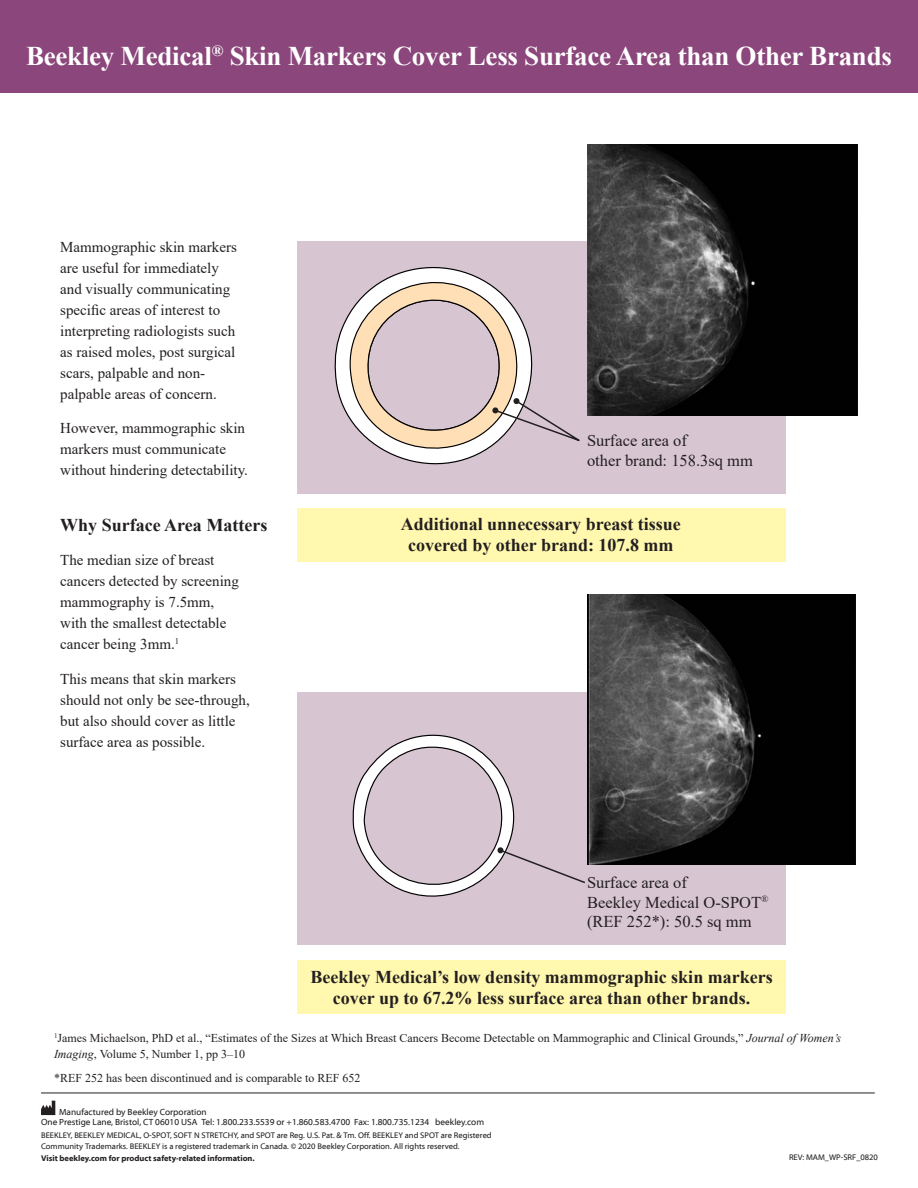
<style>
.page{position:relative;width:918px;height:1188px;background:#fff}
.page>*{position:absolute;margin:0;border:0;box-sizing:border-box;transform-origin:0 0}
.t1{font:700 27px "Times New Roman";letter-spacing:-.01em;color:#fff}
.t2{font:700 18px/21px "Times New Roman";color:#231f20;text-align:center}
.t3{font:16.5px "Times New Roman";color:#231f20}
.t4{font:15px/21px "Times New Roman";color:#231f20}
.t5{font:12px/16.5px "Times New Roman";color:#231f20}
.t6{font:9px "Myriad Web Pro";color:#231f20}
.t7{font:8.25px/10.5px "Myriad Web Pro";color:#231f20}
.t8{font:700 8.25px "Myriad Web Pro";color:#231f20}
.s1{font-style:italic}
</style>
<div class="page">
<div style="left:0;top:0;width:918px;height:93px;background:#8b467b"></div>
<hr style="left:41px;top:1093px;width:834px;height:1px;background:#231f20">
<div style="left:298px;top:508px;width:488px;height:54px;background:#fff8ae"></div>
<div style="left:298px;top:242px;width:488px;height:252px;background:#d8c5d2"></div>
<div style="left:298px;top:692px;width:488px;height:252px;background:#d8c5d2"></div>
<img style="left:587px;top:145px;width:271px;height:270px">
<svg style="left:334px;top:319px;width:12px;height:94px"></svg>
<svg style="left:346px;top:265px;width:245px;height:200px"></svg>
<div style="left:298px;top:960px;width:488px;height:54px;background:#fff8ae"></div>
<svg style="left:352px;top:734px;width:233px;height:163px"></svg>
<img style="left:587px;top:594px;width:269px;height:271px">
<svg style="left:41px;top:1101px;width:14px;height:14px"></svg>
<p class="t1" style="left:26px;top:36px;width:867px">Beekley Medical<sup>®</sup> Skin Markers Cover Less Surface Area than Other Brands</p>
<p class="t4" style="left:60px;top:236px;width:178px">Mammographic skin markers are useful for immediately and visually communicating specific areas of interest to interpreting radiologists such as raised moles, post surgical scars, palpable and non&shy;palpable areas of concern.</p>
<p class="t4" style="left:60px;top:417px;width:189px">However, mammographic skin markers must communicate without hindering detectability.</p>
<p class="t2" style="left:60px;top:514px;width:209px">Why Surface Area Matters</p>
<p class="t4" style="left:60px;top:549px;width:180px">The median size of breast cancers detected by screening mammography is 7.5mm, with the smallest detectable cancer being 3mm.<sup>1</sup></p>
<p class="t4" style="left:60px;top:668px;width:191px">This means that skin markers should not only be see-through, but also should cover as little surface area as possible.</p>
<p class="t3" style="left:587px;top:429px;width:101px">Surface area of</p>
<p class="t3" style="left:587px;top:449px;width:167px">other brand: 158.3sq mm</p>
<p class="t2" style="left:401px;top:513px;width:282px">Additional unnecessary breast tissue covered by other brand: 107.8 mm</p>
<p class="t3" style="left:587px;top:871px;width:101px">Surface area of</p>
<p class="t3" style="left:587px;top:891px;width:183px">Beekley Medical O-SPOT<sup>®</sup></p>
<p class="t3" style="left:587px;top:910px;width:166px">(REF 252*): 50.5 sq mm</p>
<p class="t2" style="left:311px;top:966px;width:464px">Beekley Medical’s low density mammographic skin markers cover up to 67.2% less surface area than other brands.</p>
<p class="t5" style="left:54px;top:1029px;width:789px"><sup>1</sup>James Michaelson, PhD et al., “Estimates of the Sizes at Which Breast Cancers Become Detectable on Mammographic and Clinical Grounds,” <span class="s1">Journal of Women’s<br>Imaging</span>, Volume 5, Number 1, pp 3–10</p>
<p class="t5" style="left:54px;top:1069px;width:308px">*REF 252 has been discontinued and is comparable to REF 652</p>
<p class="t6" style="left:59px;top:1107px;width:149px">Manufactured by Beekley Corporation</p>
<p class="t6" style="left:41px;top:1117px;width:445px">One Prestige Lane, Bristol, CT 06010 USA Tel: 1.800.233.5539 or +1.860.583.4700 Fax: 1.800.735.1234 beekley.com</p>
<p class="t7" style="left:41px;top:1130px;width:452px">BEEKLEY, BEEKLEY MEDICAL, O-SPOT, SOFT N STRETCHY, and SPOT are Reg. U.S. Pat. &amp; Tm. Off. BEEKLEY and SPOT are Registered<br>Community Trademarks. BEEKLEY is a registered trademark in Canada. © 2020 Beekley Corporation. All rights reserved.</p>
<p class="t8" style="left:41px;top:1154px;width:215px">Visit beekley.com for product safety-related information.</p>
<p class="t7" style="left:789px;top:1152px;width:91px">REV: MAM_WP-SRF_0820</p>
</div>
